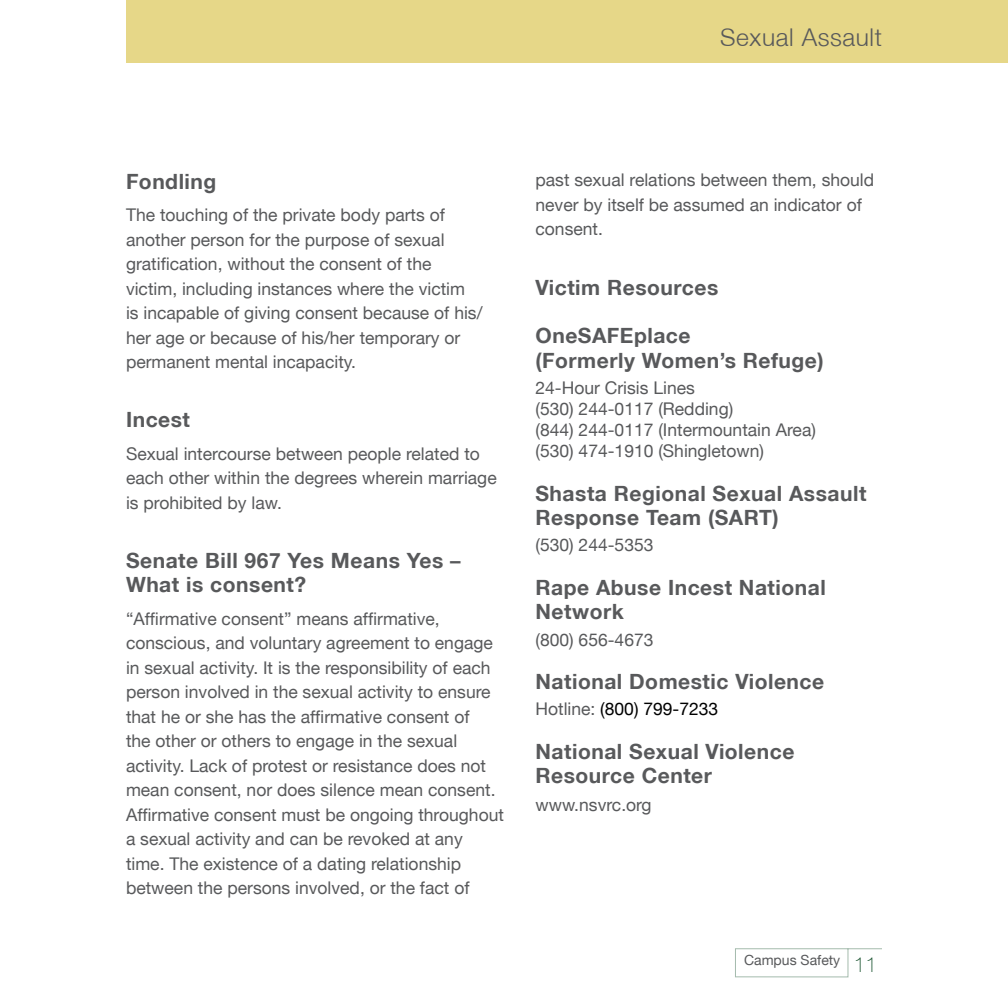
<style>
.page{position:relative;width:1008px;height:1008px;background:#fff}
.page>*{position:absolute;margin:0;border:0;box-sizing:border-box;transform-origin:0 0}
.t1{font:300 24.5px "Helvetica Neue LT";letter-spacing:.025em;color:#58595b}
.t2{font:700 21px/24.5px "Helvetica Neue LT";letter-spacing:.025em;color:#58595b}
.t3{font:17.5px/24.5px "Helvetica Neue LT";color:#58595b}
.t4{font:17.5px "Helvetica Neue LT";color:#000}
.t5{font:14px "Helvetica Neue LT";color:#58595b}
.s1{color:#58595b}
.s2{font-weight:100;font-size:21px;color:#1d5632}
</style>
<div class="page">
<svg style="left:735px;top:948px;width:147px;height:30px"></svg>
<div style="left:126px;top:0;width:882px;height:63px;background:#e6d788"></div>
<h1 class="t1" style="left:720px;top:22px;width:163px">Sexual Assault</h1>
<p class="t2" style="left:126px;top:169px;width:92px">Fondling</p>
<p class="t3" style="left:126px;top:203px;width:358px">The touching of the private body parts of another person for the purpose of sexual gratification, without the consent of the victim, including instances where the victim<br>is incapable of giving consent because of his/ her age or because of his/her temporary or permanent mental incapacity.</p>
<p class="t2" style="left:126px;top:407px;width:66px">Incest</p>
<p class="t3" style="left:126px;top:441px;width:372px">Sexual intercourse between people related to each other within the degrees wherein marriage is prohibited by law.</p>
<p class="t2" style="left:126px;top:548px;width:336px">Senate Bill 967 Yes Means Yes –<br>What is consent?</p>
<p class="t3" style="left:126px;top:606px;width:379px">“Affirmative consent” means affirmative, conscious, and voluntary agreement to engage in sexual activity. It is the responsibility of each person involved in the sexual activity to ensure that he or she has the affirmative consent of<br>the other or others to engage in the sexual activity. Lack of protest or resistance does not mean consent, nor does silence mean consent.<br>Affirmative consent must be ongoing throughout a sexual activity and can be revoked at any time. The existence of a dating relationship between the persons involved, or the fact of</p>
<p class="t3" style="left:536px;top:168px;width:340px">past sexual relations between them, should never by itself be assumed an indicator of consent.</p>
<p class="t2" style="left:536px;top:274px;width:184px">Victim Resources</p>
<p class="t2" style="left:536px;top:323px;width:290px">OneSAFEplace<br>(Formerly Women’s Refuge)</p>
<p class="t3" style="left:536px;top:377px;width:282px;line-height:21px">24-Hour Crisis Lines<br>(530) 244-0117 (Redding)<br>(844) 244-0117 (Intermountain Area) (530) 474-1910 (Shingletown)</p>
<p class="t2" style="left:536px;top:480px;width:332px">Shasta Regional Sexual Assault<br>Response Team (SART)</p>
<p class="t3" style="left:536px;top:533px;width:120px">(530) 244-5353</p>
<p class="t2" style="left:536px;top:575px;width:292px">Rape Abuse Incest National<br>Network</p>
<p class="t3" style="left:536px;top:627px;width:120px">(800) 656-4673</p>
<p class="t2" style="left:536px;top:669px;width:290px">National Domestic Violence</p>
<p class="t4" style="left:536px;top:699px;width:184px"><span class="s1">Hotline:</span> (800) 799-7233</p>
<p class="t2" style="left:536px;top:739px;width:260px">National Sexual Violence<br>Resource Center</p>
<p class="t3" style="left:536px;top:793px;width:118px">www.nsvrc.org</p>
<p class="t5" style="left:744px;top:952px;width:135px">Campus Safety <span class="s2">11</span></p>
</div>
